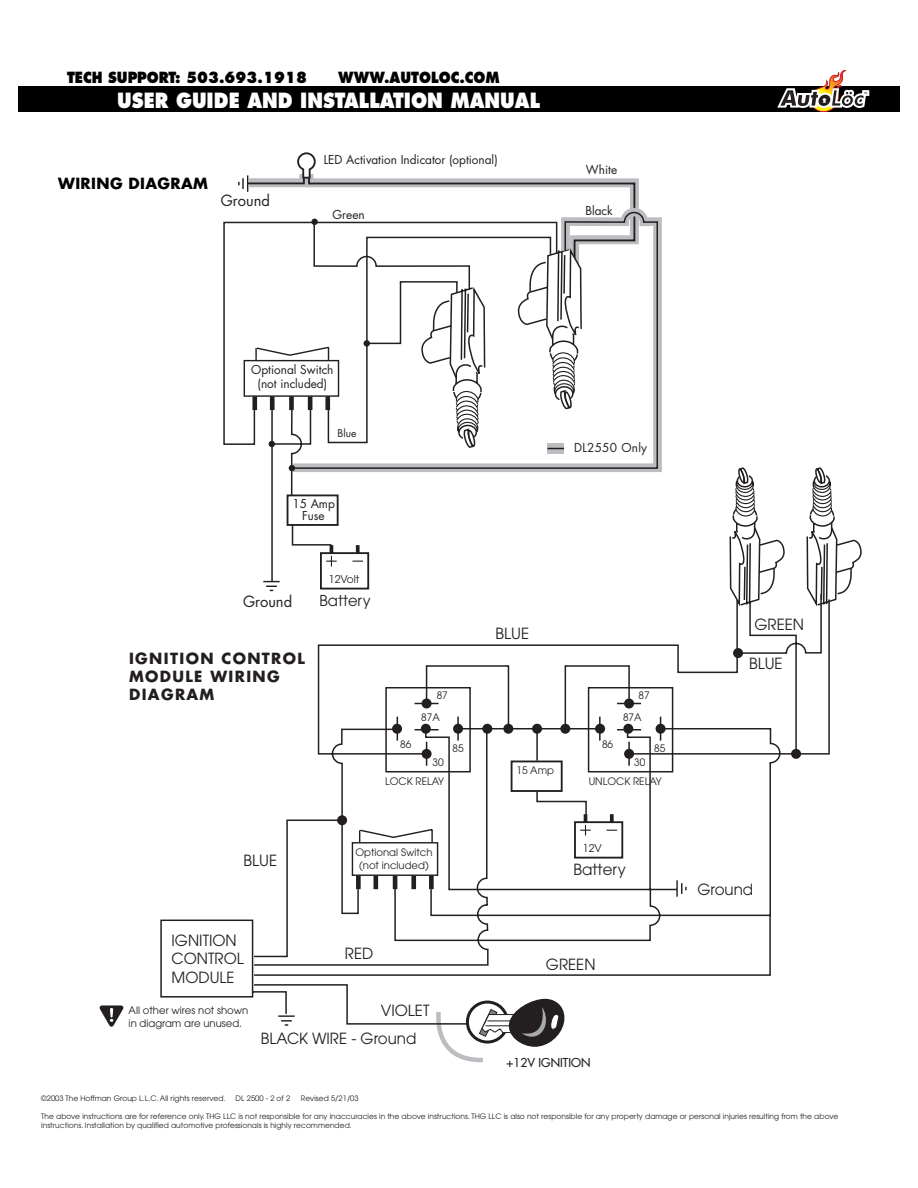
<style>
.page{position:relative;width:918px;height:1188px;background:#fff}
.page>*{position:absolute;margin:0;border:0;box-sizing:border-box;transform-origin:0 0}
.t1{font:800 20.4px "Futura";color:#fff;scale:.88 1}
.t2{font:15.3px/18.3px "Avant Garde";color:#231f20}
.t3{font:800 15px "Futura";color:#000;scale:.88 1}
.t4{font:700 15px/18px "Futura";letter-spacing:.09em;color:#231f20}
.t5{font:700 15px "Futura";letter-spacing:.025em;color:#000}
.t6{font:15px "Futura";color:#231f20}
.t7{font:15px "Avant Garde";color:#231f20}
.t8{font:12px/14.2px "Futura";color:#231f20;text-align:center}
.t9{font:12px "Futura";color:#231f20}
.t10{font:12px "Futura";letter-spacing:.025em;color:#231f20}
.t11{font:10.65px "Avant Garde";color:#231f20}
.t12{font:10.5px "Futura";color:#231f20}
.t13{font:10.2px/12.5px "Avant Garde";color:#231f20;text-align:center}
.t14{font:7.5px/9px "Avant Garde";letter-spacing:.005em;color:#231f20}
</style>
<div class="page">
<svg style="left:436px;top:1025px;width:128px;height:38px"></svg>
<svg style="left:99px;top:1005px;width:25px;height:22px"></svg>
<svg style="left:160px;top:919px;width:405px;height:106px"></svg>
<svg style="left:278px;top:1015px;width:17px;height:11px"></svg>
<svg style="left:253px;top:650px;width:548px;height:327px"></svg>
<svg style="left:741px;top:467px;width:121px;height:135px"></svg>
<svg style="left:628px;top:468px;width:203px;height:287px"></svg>
<svg style="left:223px;top:221px;width:15px;height:224px"></svg>
<svg style="left:238px;top:152px;width:401px;height:498px"></svg>
<svg style="left:290px;top:211px;width:369px;height:335px"></svg>
<div style="left:18px;top:86px;width:882px;height:26px;background:#000"></div>
<svg style="left:777px;top:70px;width:92px;height:42px"></svg>
<h3 class="t3" style="left:67px;top:71px;width:274px">TECH SUPPORT: 503.693.1918</h3>
<h3 class="t3" style="left:338px;top:71px;width:185px">WWW.AUTOLOC.COM</h3>
<h1 class="t1" style="left:117px;top:91px;width:482px">USER GUIDE AND INSTALLATION MANUAL</h1>
<h3 class="t5" style="left:58px;top:177px;width:151px">WIRING DIAGRAM</h3>
<h3 class="t8" style="left:324px;top:154px;width:175px">LED Activation Indicator (optional)</h3>
<h3 class="t8" style="left:586px;top:164px;width:33px">White</h3>
<h3 class="t6" style="left:221px;top:193px;width:51px">Ground</h3>
<h3 class="t8" style="left:333px;top:208px;width:34px">Green</h3>
<h3 class="t8" style="left:585px;top:204px;width:29px">Black</h3>
<h3 class="t8" style="left:251px;top:364px;width:84px">Optional Switch (not included)</h3>
<h3 class="t12" style="left:338px;top:429px;width:20px">Blue</h3>
<h3 class="t8" style="left:293px;top:498px;width:44px;line-height:12.3px">15 Amp<br>Fuse</h3>
<h3 class="t10" style="left:574px;top:442px;width:75px">DL2550 Only</h3>
<h3 class="t11" style="left:329px;top:575px;width:32px">12Volt</h3>
<h3 class="t6" style="left:243px;top:594px;width:51px">Ground</h3>
<h3 class="t7" style="left:320px;top:595px;width:53px">Battery</h3>
<h3 class="t4" style="left:129px;top:651px;width:177px">IGNITION CONTROL<br>MODULE WIRING<br>DIAGRAM</h3>
<h3 class="t13" style="left:400px;top:739px;width:13px">86</h3>
<h3 class="t13" style="left:437px;top:690px;width:13px">87</h3>
<h3 class="t13" style="left:421px;top:712px;width:20px">87A</h3>
<h3 class="t13" style="left:452px;top:743px;width:13px">85</h3>
<h2 class="t2" style="left:496px;top:626px;width:35px">BLUE</h2>
<h3 class="t13" style="left:602px;top:739px;width:13px">86</h3>
<h3 class="t13" style="left:638px;top:690px;width:13px">87</h3>
<h3 class="t13" style="left:623px;top:712px;width:20px">87A</h3>
<h3 class="t13" style="left:654px;top:743px;width:13px">85</h3>
<h3 class="t13" style="left:634px;top:757px;width:13px">30</h3>
<h3 class="t13" style="left:433px;top:757px;width:13px">30</h3>
<h3 class="t13" style="left:517px;top:765px;width:39px">15 Amp</h3>
<h3 class="t13" style="left:385px;top:776px;width:61px">LOCK RELAY</h3>
<h3 class="t13" style="left:589px;top:776px;width:75px">UNLOCK RELAY</h3>
<h2 class="t2" style="left:244px;top:852px;width:35px">BLUE</h2>
<h2 class="t2" style="left:172px;top:933px;width:74px">IGNITION<br>CONTROL<br>MODULE</h2>
<h3 class="t13" style="left:129px;top:1005px;width:121px;text-align:left">All other wires not shown in diagram are unused.</h3>
<h3 class="t13" style="left:355px;top:847px;width:79px">Optional Switch (not included)</h3>
<h2 class="t2" style="left:345px;top:946px;width:30px">RED</h2>
<h2 class="t2" style="left:381px;top:1003px;width:50px">VIOLET</h2>
<h2 class="t2" style="left:261px;top:1030px;width:157px">BLACK WIRE - Ground</h2>
<h3 class="t11" style="left:583px;top:844px;width:21px">12V</h3>
<h2 class="t2" style="left:574px;top:862px;width:54px">Battery</h2>
<h2 class="t2" style="left:546px;top:957px;width:51px">GREEN</h2>
<h3 class="t9" style="left:507px;top:1057px;width:85px">+12V IGNITION</h3>
<h2 class="t2" style="left:754px;top:617px;width:51px">GREEN</h2>
<h2 class="t2" style="left:749px;top:656px;width:35px">BLUE</h2>
<h2 class="t2" style="left:697px;top:882px;width:57px">Ground</h2>
<p class="t14" style="left:41px;top:1094px;width:186px">©2003 The Hoffman Group L.L.C. All rights reserved.</p>
<p class="t14" style="left:236px;top:1094px;width:56px">DL 2500 - 2 of 2</p>
<p class="t14" style="left:301px;top:1094px;width:59px">Revised 5/21/03</p>
<p class="t14" style="left:41px;top:1112px;width:799px">The above instructions are for reference only. THG LLC is not responsible for any inaccuracies in the above instructions. THG LLC is also not responsible for any property damage or personal injuries resulting from the above instructions. Installation by qualified automotive professionals is highly recommended.</p>
</div>
